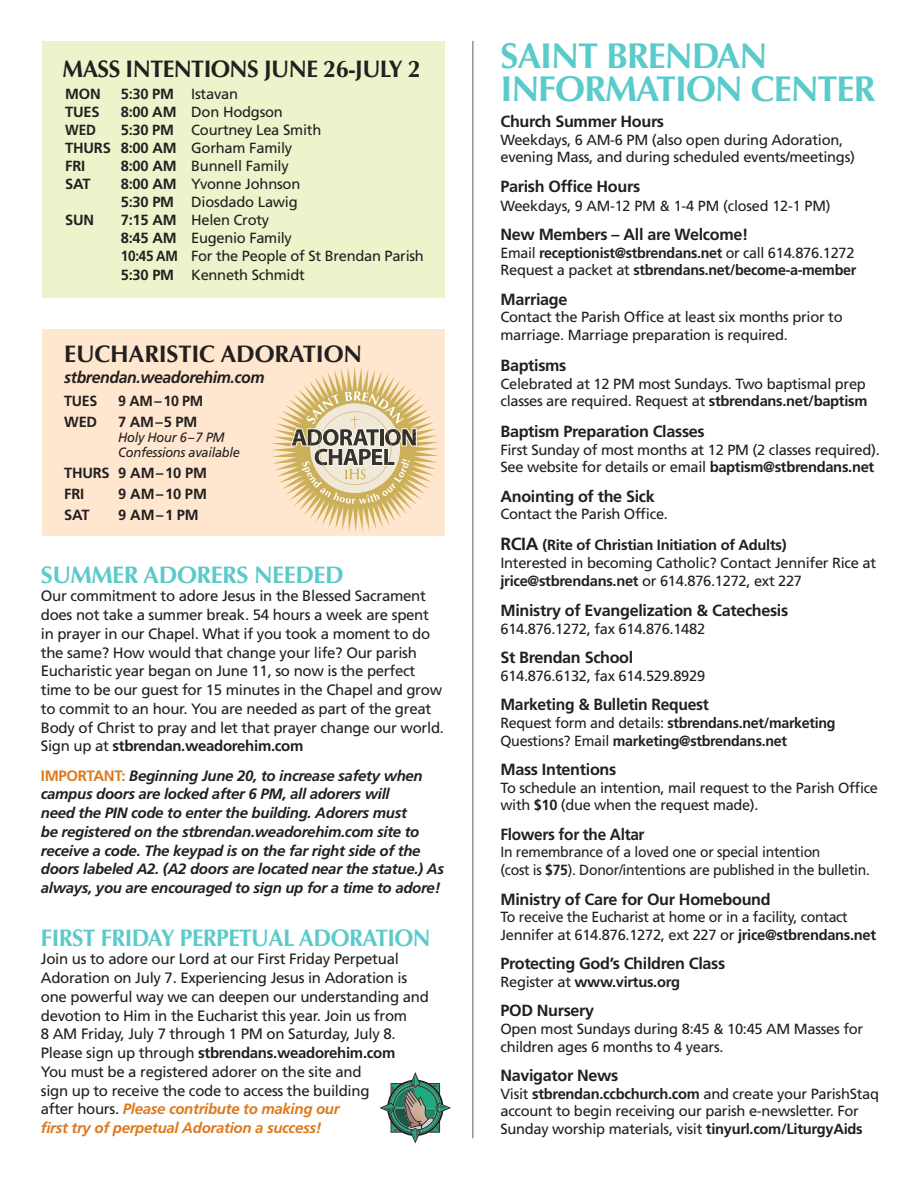
<style>
.page{position:relative;width:918px;height:1188px;background:#fff}
.page>*{position:absolute;margin:0;border:0;box-sizing:border-box;transform-origin:0 0}
.t1{font:700 36px/33px "Optima";letter-spacing:-.03em;color:#5bcaca}
.t2{font:700 24px "Optima";letter-spacing:-.025em;color:#231f20}
.t3{font:700 24px "Optima";letter-spacing:-.025em;color:#5bcaca;scale:.95 1}
.t4{font:700 24px "Optima";letter-spacing:-.025em;color:#5bcaca}
.t5{font:italic 700 16.5px "Frutiger LT Std";letter-spacing:-.025em;color:#231f20;scale:.96 1}
.t6{font:700 16.2px "Frutiger LT Std";letter-spacing:-.02em;color:#231f20}
.t7{font:700 16.2px "Frutiger LT Std";letter-spacing:-.02em;color:#231f20;scale:.95 1}
.t8{font:15px/18.8px "Frutiger LT Std";letter-spacing:-.02em;color:#231f20}
.t9{font:italic 700 15px/18.8px "Frutiger LT Std";letter-spacing:-.02em;color:#231f20}
.t10{font:14.7px/17.7px "Frutiger LT Std";letter-spacing:-.02em;color:#231f20}
.t11{font:700 14.7px/17.7px "Frutiger LT Std";letter-spacing:-.02em;color:#231f20}
.t12{font:14.7px/17.7px "Frutiger LT Std";letter-spacing:-.02em;color:#231f20;scale:.96 1}
.t13{font:14.7px/17.7px "Frutiger LT Std";letter-spacing:-.02em;color:#231f20;scale:.95 1}
.t14{font:700 14.7px "Frutiger LT Std";letter-spacing:-.02em;color:#231f20;scale:.93 1}
.t15{font:italic 13.5px/15px "Frutiger LT Std";letter-spacing:-.02em;color:#231f20;scale:.95 1}
.s1{font-weight:700}
.s2{font-style:normal;color:#de791b}
.s3{font-weight:700;font-style:italic;color:#de791b}
.s4{font-weight:400}
.s5{font-size:17.7px}
</style>
<div class="page">
<div style="left:42px;top:329px;width:403px;height:207px;background:#ffe6ce"></div>
<div style="left:42px;top:41px;width:403px;height:257px;background:#edf3cb"></div>
<hr style="left:472px;top:41px;width:1px;height:1097px;background:#655a56">
<svg style="left:272px;top:367px;width:166px;height:165px"></svg>
<svg style="left:380px;top:1072px;width:71px;height:71px"></svg>
<h2 class="t2" style="left:63px;top:54px;width:360px">MASS INTENTIONS JUNE 26-JULY 2</h2>
<p class="t11" style="left:65px;top:85px;width:37px">MON</p>
<p class="t10" style="left:121px;top:85px;width:119px"><span class="s1">5:30 PM</span> Istavan</p>
<p class="t11" style="left:65px;top:103px;width:36px">TUES</p>
<p class="t10" style="left:121px;top:103px;width:164px"><span class="s1">8:00 AM</span> Don Hodgson</p>
<p class="t14" style="left:65px;top:121px;width:35px">WED</p>
<p class="t10" style="left:65px;top:121px;width:258px;text-indent:55px"><span class="s1">5:30 PM</span> Courtney Lea Smith<br><span class="s1">THURS 8:00 AM</span> Gorham Family<br><span class="s1">FRI</span></p>
<p class="t10" style="left:121px;top:157px;width:170px"><span class="s1">8:00 AM</span> Bunnell Family</p>
<p class="t11" style="left:65px;top:175px;width:27px">SAT</p>
<p class="t10" style="left:121px;top:175px;width:181px"><span class="s1">8:00 AM</span> Yvonne Johnson<br><span class="s1">5:30 PM</span> Diosdado Lawig</p>
<p class="t11" style="left:65px;top:211px;width:30px">SUN</p>
<p class="t10" style="left:121px;top:211px;width:305px"><span class="s1">7:15 AM</span> Helen Croty<br><span class="s1">8:45 AM</span> Eugenio Family<br><span class="s1">10:45 AM</span> For the People of St Brendan Parish</p>
<p class="t10" style="left:121px;top:266px;width:185px"><span class="s1">5:30 PM</span> Kenneth Schmidt</p>
<h2 class="t2" style="left:64px;top:340px;width:299px">EUCHARISTIC ADORATION</h2>
<p class="t5" style="left:64px;top:368px;width:210px">stbrendan.weadorehim.com</p>
<p class="t11" style="left:64px;top:392px;width:35px">TUES</p>
<p class="t11" style="left:118px;top:392px;width:87px">9 AM–10 PM</p>
<p class="t11" style="left:64px;top:413px;width:34px">WED</p>
<p class="t11" style="left:118px;top:413px;width:81px">7 AM–5 PM</p>
<p class="t15" style="left:118px;top:430px;width:130px">Holy Hour 6–7 PM<br>Confessions available</p>
<p class="t11" style="left:64px;top:462px;width:144px;line-height:21px">THURS 9 AM–10 PM<br>FRI</p>
<p class="t11" style="left:118px;top:485px;width:90px">9 AM–10 PM</p>
<p class="t11" style="left:64px;top:506px;width:27px">SAT</p>
<p class="t11" style="left:118px;top:506px;width:82px">9 AM–1 PM</p>
<h2 class="t4" style="left:41px;top:561px;width:304px">SUMMER ADORERS NEEDED</h2>
<p class="t8" style="left:41px;top:587px;width:405px">Our commitment to adore Jesus in the Blessed Sacrament does not take a summer break. 54 hours a week are spent in prayer in our Chapel. What if you took a moment to do the same? How would that change your life? Our parish Eucharistic year began on June 11, so now is the perfect time to be our guest for 15 minutes in the Chapel and grow to commit to an hour. You are needed as part of the great Body of Christ to pray and let that prayer change our world.<br>Sign up at <span class="s1">stbrendan.weadorehim.com</span></p>
<p class="t9" style="left:41px;top:766px;width:405px"><span class="s2">IMPORTANT:</span> Beginning June 20, to increase safety when campus doors are locked after 6 PM, all adorers will<br>need the PIN code to enter the building. Adorers must<br>be registered on the stbrendan.weadorehim.com site to receive a code. The keypad is on the far right side of the doors labeled A2. (A2 doors are located near the statue.) As always, you are encouraged to sign up for a time to adore!</p>
<h2 class="t3" style="left:41px;top:924px;width:412px">FIRST FRIDAY PERPETUAL ADORATION</h2>
<p class="t8" style="left:41px;top:950px;width:390px">Join us to adore our Lord at our First Friday Perpetual Adoration on July 7. Experiencing Jesus in Adoration is one powerful way we can deepen our understanding and devotion to Him in the Eucharist this year. Join us from<br>8 AM Friday, July 7 through 1 PM on Saturday, July 8.<br>Please sign up through <span class="s1">stbrendans.weadorehim.com<br></span>You must be a registered adorer on the site and<br>sign up to receive the code to access the building<br>after hours. <span class="s3">Please contribute to making our<br>first try of perpetual Adoration a success!</span></p>
<h1 class="t1" style="left:500px;top:40px;width:377px">SAINT BRENDAN<br>INFORMATION CENTER</h1>
<p class="t6" style="left:500px;top:112px;width:165px">Church Summer Hours</p>
<p class="t10" style="left:500px;top:131px;width:356px">Weekdays, 6 AM-6 PM (also open during Adoration, evening Mass, and during scheduled events/meetings)</p>
<p class="t6" style="left:500px;top:177px;width:141px">Parish Office Hours</p>
<p class="t10" style="left:500px;top:197px;width:332px">Weekdays, 9 AM-12 PM &amp; 1-4 PM (closed 12-1 PM)</p>
<p class="t6" style="left:500px;top:225px;width:249px">New Members – All are Welcome!</p>
<p class="t11" style="left:500px;top:244px;width:357px"><span class="s4">Email</span> receptionist@stbrendans.net <span class="s4">or call 614.876.1272<br>Request a packet at</span> stbrendans.net/become-a-member</p>
<p class="t6" style="left:500px;top:290px;width:68px">Marriage</p>
<p class="t10" style="left:500px;top:308px;width:344px">Contact the Parish Office at least six months prior to marriage. Marriage preparation is required.</p>
<p class="t6" style="left:500px;top:356px;width:68px">Baptisms</p>
<p class="t10" style="left:500px;top:375px;width:369px">Celebrated at 12 PM most Sundays. Two baptismal prep classes are required. Request at <span class="s1">stbrendans.net/baptism</span></p>
<p class="t6" style="left:500px;top:422px;width:206px">Baptism Preparation Classes</p>
<p class="t10" style="left:500px;top:441px;width:381px">First Sunday of most months at 12 PM (2 classes required).<br>See website for details or email <span class="s1">baptism@stbrendans.net</span></p>
<p class="t6" style="left:500px;top:487px;width:156px">Anointing of the Sick</p>
<p class="t11" style="left:500px;top:499px;width:288px;line-height:30.9px"><span class="s4">Contact the Parish Office.<br></span><span class="s5">RCIA</span> (Rite of Christian Initiation of Adults)</p>
<p class="t10" style="left:500px;top:554px;width:377px">Interested in becoming Catholic? Contact Jennifer Rice at <span class="s1">jrice@stbrendans.net</span> or 614.876.1272, ext 227</p>
<p class="t6" style="left:500px;top:601px;width:289px">Ministry of Evangelization &amp; Catechesis</p>
<p class="t10" style="left:500px;top:620px;width:206px">614.876.1272, fax 614.876.1482</p>
<p class="t6" style="left:500px;top:648px;width:134px">St Brendan School</p>
<p class="t10" style="left:500px;top:667px;width:206px">614.876.6132, fax 614.529.8929</p>
<p class="t6" style="left:500px;top:695px;width:210px">Marketing &amp; Bulletin Request</p>
<p class="t11" style="left:500px;top:714px;width:337px"><span class="s4">Request form and details:</span> stbrendans.net/marketing<br><span class="s4">Questions? Email</span> marketing@stbrendans.net</p>
<p class="t6" style="left:500px;top:760px;width:117px">Mass Intentions</p>
<p class="t10" style="left:500px;top:779px;width:379px">To schedule an intention, mail request to the Parish Office with <span class="s1">$10</span> (due when the request made).</p>
<p class="t7" style="left:500px;top:825px;width:153px">Flowers for the Altar</p>
<p class="t13" style="left:500px;top:844px;width:390px">In remembrance of a loved one or special intention<br>(cost is <span class="s1">$75</span>). Donor/intentions are published in the bulletin.</p>
<p class="t6" style="left:500px;top:889px;width:272px">Ministry of Care for Our Homebound</p>
<p class="t12" style="left:500px;top:908px;width:393px">To receive the Eucharist at home or in a facility, contact<br>Jennifer at 614.876.1272, ext 227 or <span class="s1">jrice@stbrendans.net</span></p>
<p class="t6" style="left:500px;top:954px;width:226px">Protecting God’s Children Class</p>
<p class="t11" style="left:500px;top:973px;width:181px"><span class="s4">Register at</span> www.virtus.org</p>
<p class="t6" style="left:500px;top:1001px;width:95px">POD Nursery</p>
<p class="t10" style="left:500px;top:1020px;width:364px">Open most Sundays during 8:45 &amp; 10:45 AM Masses for children ages 6 months to 4 years.</p>
<p class="t6" style="left:500px;top:1066px;width:120px">Navigator News</p>
<p class="t10" style="left:500px;top:1085px;width:380px">Visit <span class="s1">stbrendan.ccbchurch.com</span> and create your ParishStaq account to begin receiving our parish e-newsletter. For<br>Sunday worship materials, visit <span class="s1">tinyurl.com/LiturgyAids</span></p>
</div>
